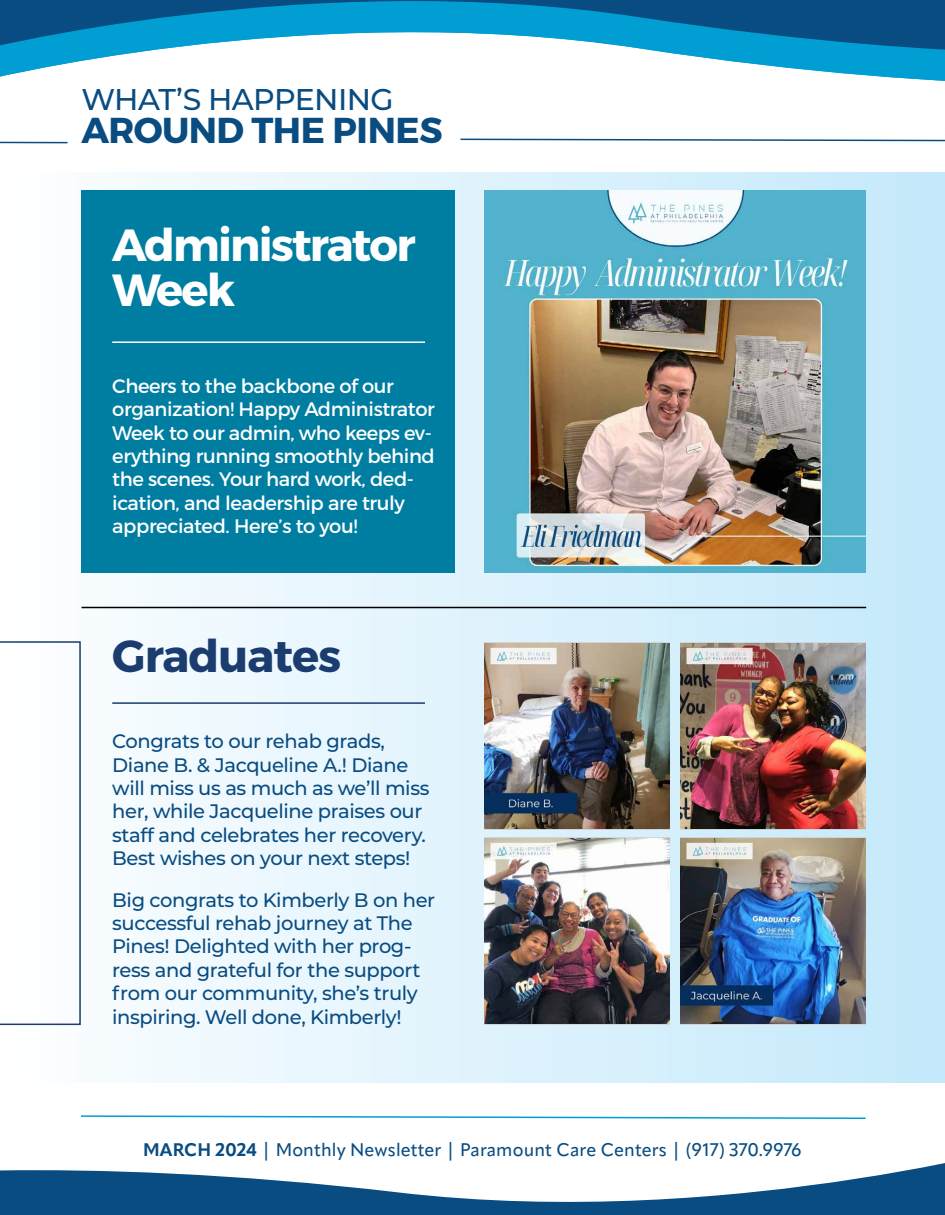
<style>
.page{position:relative;width:945px;height:1215px;background:#fff}
.page>*{position:absolute;margin:0;border:0;box-sizing:border-box;transform-origin:0 0}
.t1{font:700 45px/45px "Montserrat";letter-spacing:-.04em;color:#fff}
.t2{font:700 45px "Montserrat";letter-spacing:-.02em;color:#1a3c6f}
.t3{font:700 36px "Montserrat";letter-spacing:-.01em;color:#094c81}
.t4{font:500 30px "Montserrat";letter-spacing:-.02em;color:#094c81}
.t5{font:500 19.5px/23.4px "Montserrat";letter-spacing:-.02em;color:#094c81}
.t6{font:19.5px/23.4px "Montserrat";letter-spacing:-.02em;color:#fff}
.t7{font:500 18px "Apparat";letter-spacing:.005em;color:#094c81}
.s1{font-weight:700}
</style>
<div class="page">
<div style="left:14px;top:173px;width:931px;height:910px;background:linear-gradient(to right,#fcfeff,#c4e8fa)"></div>
<svg style="left:0;top:68px;width:945px;height:13px"></svg>
<svg style="left:0;top:0;width:945px;height:68px"></svg>
<svg style="left:81px;top:1115px;width:785px;height:4px"></svg>
<svg style="left:0;top:1163px;width:945px;height:52px;fill:#094c81"></svg>
<div style="left:82px;top:191px;width:373px;height:382px;background:#007ea1"></div>
<hr style="left:112px;top:341px;width:313px;height:2px;background:#fff">
<img style="left:484px;top:191px;width:382px;height:382px">
<hr style="left:82px;top:607px;width:784px;height:1px;background:#000">
<svg style="left:460px;top:138px;width:485px;height:4px"></svg>
<svg style="left:0;top:141px;width:68px;height:3px"></svg>
<svg style="left:0;top:641px;width:81px;height:384px"></svg>
<img style="left:484px;top:838px;width:186px;height:186px">
<img style="left:484px;top:643px;width:186px;height:186px">
<img style="left:680px;top:838px;width:186px;height:186px">
<img style="left:680px;top:643px;width:186px;height:186px">
<hr style="left:112px;top:702px;width:313px;height:2px;background:#1a3c6f">
<h3 class="t4" style="left:82px;top:79px;width:314px">WHAT’S HAPPENING</h3>
<h2 class="t3" style="left:82px;top:108px;width:363px">AROUND THE PINES</h2>
<h1 class="t1" style="left:112px;top:223px;width:305px">Administrator<br>Week</h1>
<p class="t6" style="left:112px;top:374px;width:324px">Cheers to the backbone of our organization! Happy Administrator<br>Week to our admin, who keeps ev&shy;erything running smoothly behind the scenes. Your hard work, ded&shy;ication, and leadership are truly appreciated. Here’s to you!</p>
<h1 class="t2" style="left:112px;top:629px;width:231px">Graduates</h1>
<p class="t5" style="left:112px;top:729px;width:319px">Congrats to our rehab grads,<br>Diane B. &amp; Jacqueline A.! Diane will miss us as much as we’ll miss her, while Jacqueline praises our staff and celebrates her recovery.<br>Best wishes on your next steps!</p>
<p class="t5" style="left:112px;top:887px;width:325px">Big congrats to Kimberly B on her successful rehab journey at The<br>Pines! Delighted with her prog&shy;ress and grateful for the support from our community, she’s truly inspiring. Well done, Kimberly!</p>
<p class="t7" style="left:143px;top:1139px;width:660px"><span class="s1">MARCH 2024</span> | Monthly Newsletter | Paramount Care Centers | (917) 370.9976</p>
</div>
